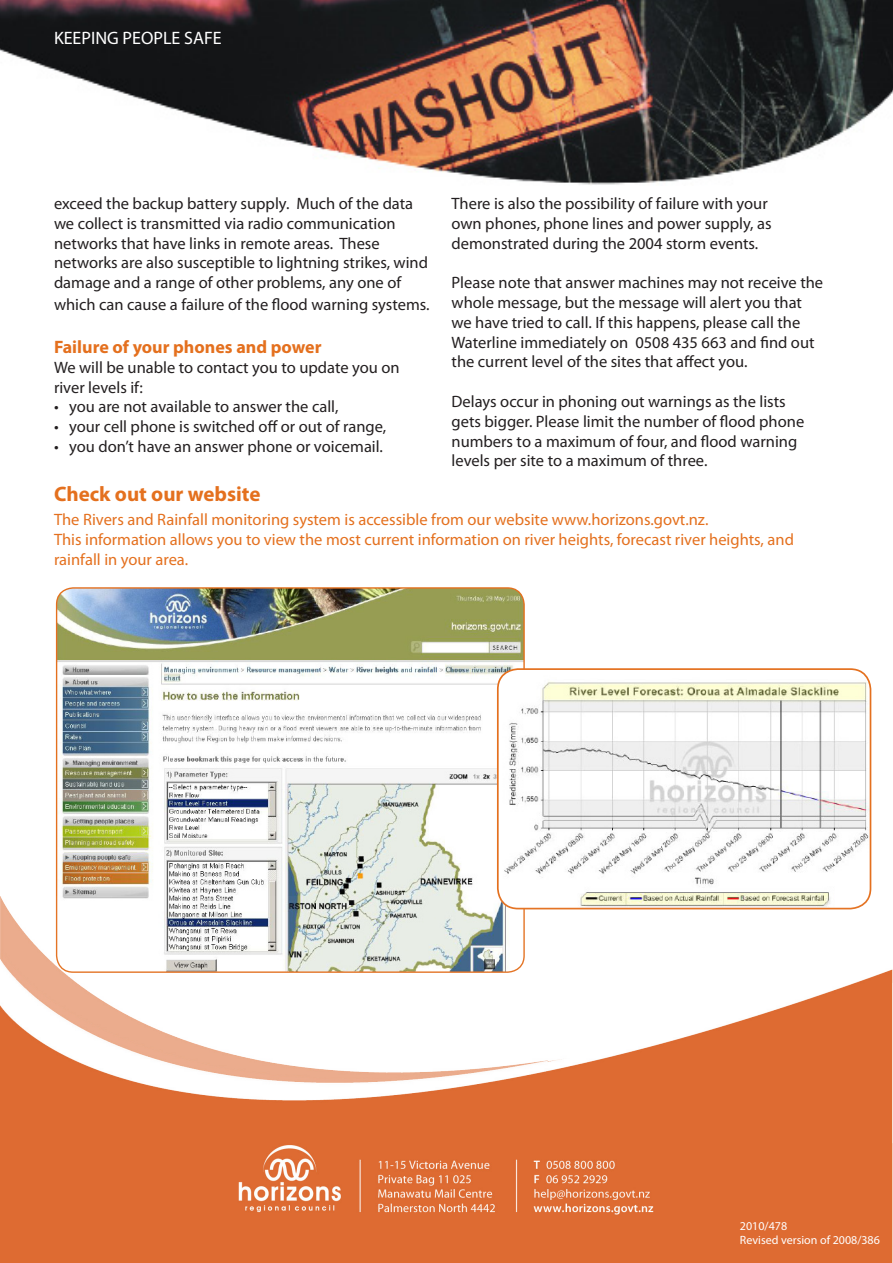
<style>
.page{position:relative;width:893px;height:1263px;background:#fff}
.page>*{position:absolute;margin:0;border:0;box-sizing:border-box;transform-origin:0 0}
.Paragraph_Style_1{font:700 21px "Myriad Pro";color:#e4701e}
.Paragraph_Style_2{font:700 18px "Myriad Pro";color:#e4701e}
.t1{font:18px "Myriad Pro";color:#fff}
.t2{font:16.5px/19.8px "Myriad Pro";color:#231f20}
.t3{font:16.5px/19.8px "Myriad Pro";color:#e4701e}
.t4{font:12px "Myriad Pro";color:#fff}
</style>
<div class="page">
<img style="left:0;top:0;width:893px;height:185px">
<img style="left:57px;top:588px;width:466px;height:308px">
<img style="left:498px;top:669px;width:372px;height:227px">
<div style="left:497px;top:668px;width:374px;height:241px;border:2px solid #e4701e;border-radius:20px"></div>
<img style="left:0;top:896px;width:893px;height:367px">
<p class="t1" style="left:54px;top:27px;width:169px">KEEPING PEOPLE SAFE</p>
<p class="t2" style="left:54px;top:193px;width:376px">exceed the backup battery supply. Much of the data we collect is transmitted via radio communication networks that have links in remote areas. These networks are also susceptible to lightning strikes, wind damage and a range of other problems, any one of</p>
<p class="t2" style="left:54px;top:294px;width:377px">which can cause a failure of the flood warning systems.</p>
<p class="Paragraph_Style_2" style="left:54px;top:335px;width:269px">Failure of your phones and power</p>
<p class="t2" style="left:54px;top:357px;width:347px">We will be unable to contact you to update you on river levels if:</p>
<p class="t2" style="left:54px;top:397px;width:286px">• you are not available to answer the call,</p>
<p class="t2" style="left:54px;top:416px;width:334px">• your cell phone is switched off or out of range,</p>
<p class="t2" style="left:54px;top:436px;width:330px">• you don’t have an answer phone or voicemail.</p>
<p class="t2" style="left:452px;top:193px;width:321px">There is also the possibility of failure with your own phones, phone lines and power supply, as demonstrated during the 2004 storm events.</p>
<p class="t2" style="left:452px;top:272px;width:373px">Please note that answer machines may not receive the whole message, but the message will alert you that we have tried to call. If this happens, please call the Waterline immediately on 0508 435 663 and find out the current level of the sites that affect you.</p>
<p class="t2" style="left:452px;top:391px;width:354px">Delays occur in phoning out warnings as the lists gets bigger. Please limit the number of flood phone numbers to a maximum of four, and flood warning levels per site to a maximum of three.</p>
<p class="Paragraph_Style_1" style="left:54px;top:480px;width:208px">Check out our website</p>
<p class="t3" style="left:54px;top:510px;width:656px">The Rivers and Rainfall monitoring system is accessible from our website www.horizons.govt.nz.</p>
<p class="t3" style="left:54px;top:529px;width:741px">This information allows you to view the most current information on river heights, forecast river heights, and rainfall in your area.</p>
<p class="t4" style="left:740px;top:1218px;width:49px">2010/478</p>
<p class="t4" style="left:740px;top:1233px;width:141px">Revised version of 2008/386</p>
</div>
